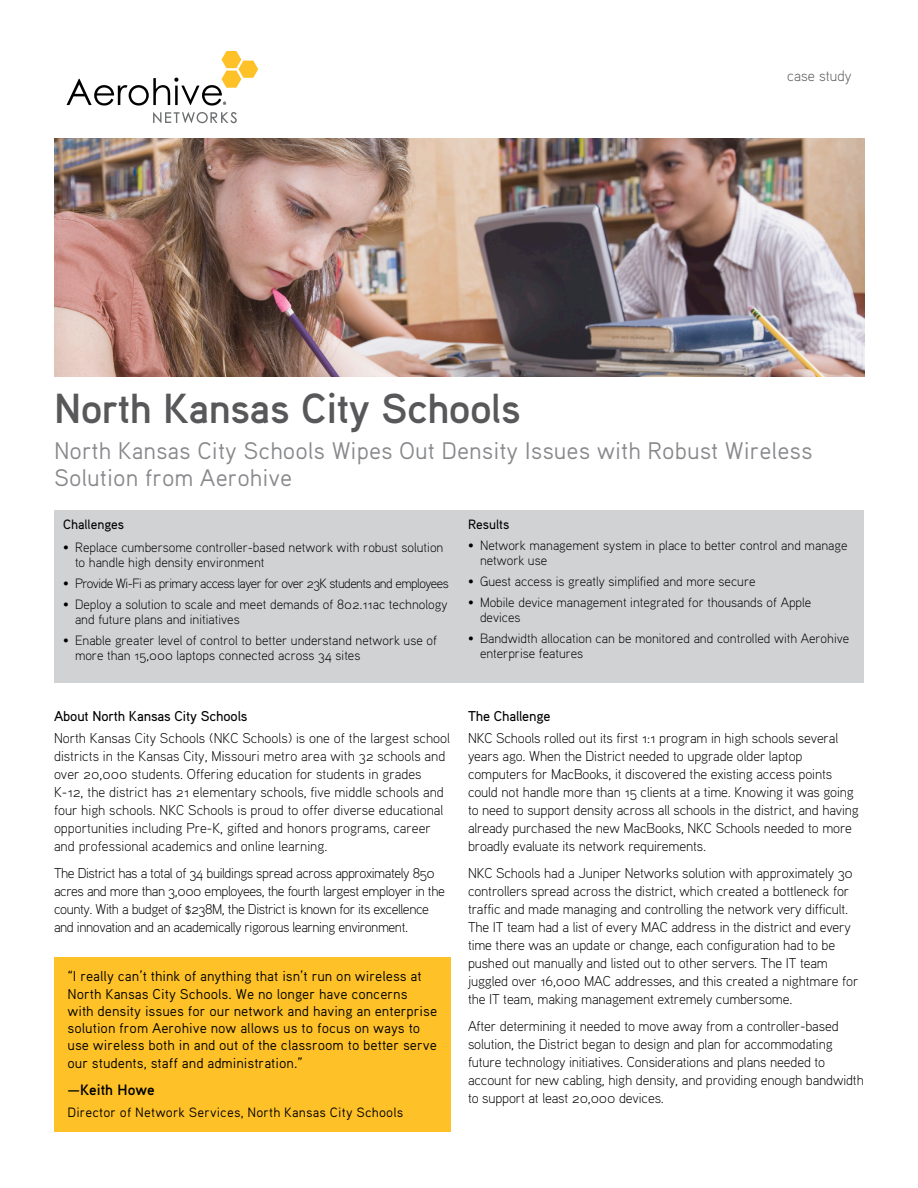
<style>
.page{position:relative;width:918px;height:1188px;background:#fff}
.page>*{position:absolute;margin:0;border:0;box-sizing:border-box;transform-origin:0 0}
.t1{font:700 42px "Aaux Pro";letter-spacing:-.015em;color:#58585a}
.t2{font:24px/27px "Aaux Pro OSF";color:#88898c}
.t3{font:700 15px "Aaux Pro";color:#000}
.t4{font:15px "Aaux Pro Light OSF";color:#58585a}
.t5{font:14.25px/18px "Aaux Pro Light OSF";letter-spacing:-.01em;color:#000}
.t6{font:14.25px/17.2px "Aaux Pro OSF";color:#000}
.t7{font:14.25px/18px "Aaux Pro Light OSF";letter-spacing:-.03em;color:#000}
.t8{font:14.25px "Aaux Pro Medium OSF";letter-spacing:-.01em;color:#000}
.t9{font:13.5px/15px "Aaux Pro Light OSF";color:#000}
.t10{font:13.5px "Aaux Pro Light OSF";letter-spacing:-.04em;color:#000}
.t11{font:13.5px "Aaux Pro OSF";letter-spacing:.01em;color:#000}
.t12{font:13.5px "Aaux Pro Medium OSF";color:#000}
</style>
<div class="page">
<div style="left:54px;top:510px;width:810px;height:173px;background:#d1d2d4"></div>
<img style="left:54px;top:139px;width:811px;height:238px">
<div style="left:54px;top:957px;width:397px;height:175px;background:#fec127"></div>
<svg style="left:153px;top:112px;width:84px;height:11px"></svg>
<svg style="left:67px;top:51px;width:191px;height:55px"></svg>
<p class="t4" style="left:787px;top:66px;width:66px">case study</p>
<h1 class="t1" style="left:54px;top:381px;width:468px">North Kansas City Schools</h1>
<h2 class="t2" style="left:54px;top:436px;width:760px">North Kansas City Schools Wipes Out Density Issues with Robust Wireless<br>Solution from Aerohive</h2>
<p class="t12" style="left:63px;top:516px;width:63px">Challenges</p>
<p class="t9" style="left:75px;top:539px;width:370px;text-indent:-12px">• Replace cumbersome controller-based network with robust solution to handle high density environment</p>
<p class="t10" style="left:63px;top:575px;width:387px">• Provide Wi-Fi as primary access layer for over 23K students and employees</p>
<p class="t9" style="left:75px;top:596px;width:374px;text-indent:-12px">• Deploy a solution to scale and meet demands of 802.11ac technology and future plans and initiatives</p>
<p class="t9" style="left:75px;top:632px;width:363px;text-indent:-12px">• Enable greater level of control to better understand network use of more than 15,000 laptops connected across 34 sites</p>
<p class="t12" style="left:468px;top:516px;width:43px">Results</p>
<p class="t9" style="left:480px;top:538px;width:369px;text-indent:-12px">• Network management system in place to better control and manage network use</p>
<p class="t9" style="left:468px;top:574px;width:289px">• Guest access is greatly simplified and more secure</p>
<p class="t9" style="left:480px;top:595px;width:333px;text-indent:-12px">• Mobile device management integrated for thousands of Apple devices</p>
<p class="t9" style="left:480px;top:631px;width:371px;text-indent:-12px">• Bandwidth allocation can be monitored and controlled with Aerohive enterprise features</p>
<p class="t8" style="left:54px;top:707px;width:195px">About North Kansas City Schools</p>
<p class="t5" style="left:54px;top:729px;width:398px">North Kansas City Schools (NKC Schools) is one of the largest school districts in the Kansas City, Missouri metro area with 32 schools and over 20,000 students. Offering education for students in grades K-12, the district has 21 elementary schools, five middle schools and four high schools. NKC Schools is proud to offer diverse educational opportunities including Pre-K, gifted and honors programs, career and professional academics and online learning.</p>
<p class="t7" style="left:54px;top:864px;width:392px">The District has a total of 34 buildings spread across approximately 850 acres and more than 3,000 employees, the fourth largest employer in the county. With a budget of $238M, the District is known for its excellence and innovation and an academically rigorous learning environment.</p>
<p class="t6" style="left:68px;top:967px;width:371px">“I really can’t think of anything that isn’t run on wireless at North Kansas City Schools. We no longer have concerns with density issues for our network and having an enterprise solution from Aerohive now allows us to focus on ways to use wireless both in and out of the classroom to better serve our students, staff and administration.”</p>
<p class="t3" style="left:68px;top:1080px;width:89px">—Keith Howe</p>
<p class="t11" style="left:68px;top:1104px;width:337px">Director of Network Services, North Kansas City Schools</p>
<p class="t8" style="left:468px;top:707px;width:84px">The Challenge</p>
<p class="t5" style="left:468px;top:729px;width:392px">NKC Schools rolled out its first 1:1 program in high schools several years ago. When the District needed to upgrade older laptop computers for MacBooks, it discovered the existing access points could not handle more than 15 clients at a time. Knowing it was going to need to support density across all schools in the district, and having already purchased the new MacBooks, NKC Schools needed to more broadly evaluate its network requirements.</p>
<p class="t5" style="left:468px;top:864px;width:392px">NKC Schools had a Juniper Networks solution with approximately 30 controllers spread across the district, which created a bottleneck for traffic and made managing and controlling the network very difficult.<br>The IT team had a list of every MAC address in the district and every time there was an update or change, each configuration had to be pushed out manually and listed out to other servers. The IT team juggled over 16,000 MAC addresses, and this created a nightmare for the IT team, making management extremely cumbersome.</p>
<p class="t5" style="left:468px;top:1017px;width:397px">After determining it needed to move away from a controller-based solution, the District began to design and plan for accommodating future technology initiatives. Considerations and plans needed to account for new cabling, high density, and providing enough bandwidth to support at least 20,000 devices.</p>
</div>
